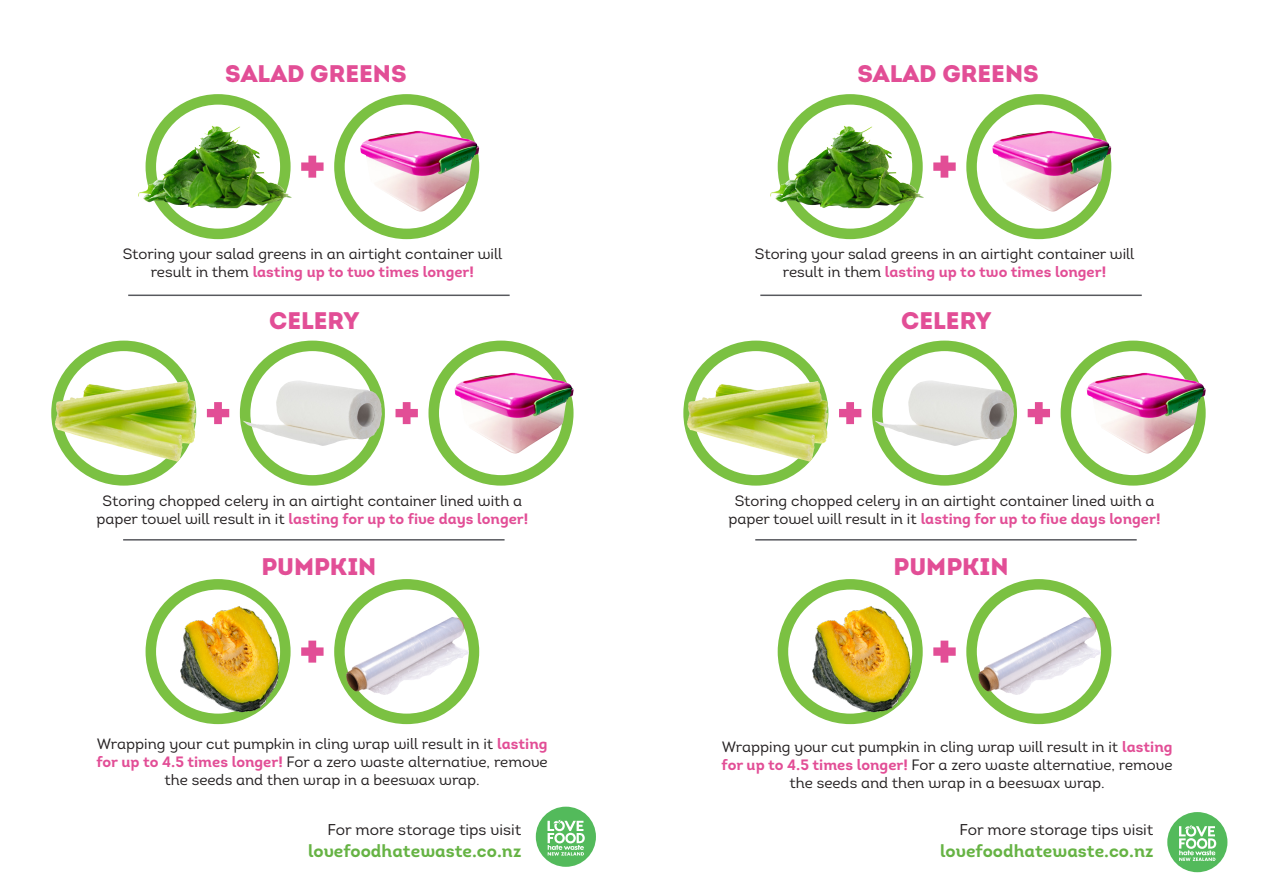
<style>
.page{position:relative;width:1263px;height:893px;background:#fff}
.page>*{position:absolute;margin:0;border:0;box-sizing:border-box;transform-origin:0 0}
.t1{font:24px "Intro Black Alt";color:#e24e96}
.t2{font:17.55px "Intro Bold Alt";color:#66b344}
.t3{font:15.6px "Intro Regular Alt";color:#231f20}
.t4{font:15px/18px "Intro Regular Alt";color:#231f20;text-align:center}
.t5{font:15px "Intro Bold Alt";color:#e24e96}
.s1{font-family:"Intro Regular Alt";color:#231f20}
.s2{font-family:"Intro Bold Alt";color:#e24e96}
</style>
<div class="page">
<svg style="left:301px;top:156px;width:23px;height:22px"></svg>
<hr style="left:128px;top:295px;width:382px;height:1px;background:#58595e">
<div style="left:146px;top:94px;width:145px;height:145px;border:10px solid #7bc142;border-radius:50%"></div>
<div style="left:334px;top:94px;width:145px;height:145px;border:10px solid #7bc142;border-radius:50%"></div>
<svg style="left:301px;top:641px;width:23px;height:22px"></svg>
<div style="left:146px;top:579px;width:145px;height:145px;border:10px solid #7bc142;border-radius:50%"></div>
<div style="left:334px;top:579px;width:145px;height:145px;border:10px solid #7bc142;border-radius:50%"></div>
<img style="left:345px;top:617px;width:124px;height:78px">
<img style="left:175px;top:597px;width:105px;height:117px">
<hr style="left:123px;top:539px;width:382px;height:2px;background:#58595e">
<svg style="left:207px;top:402px;width:22px;height:22px"></svg>
<svg style="left:395px;top:402px;width:23px;height:22px"></svg>
<div style="left:51px;top:341px;width:145px;height:145px;border:10px solid #7bc142;border-radius:50%"></div>
<div style="left:240px;top:341px;width:145px;height:145px;border:10px solid #7bc142;border-radius:50%"></div>
<div style="left:428px;top:341px;width:145px;height:145px;border:10px solid #7bc142;border-radius:50%"></div>
<img style="left:243px;top:380px;width:139px;height:66px">
<img style="left:55px;top:381px;width:141px;height:81px">
<img style="left:455px;top:373px;width:118px;height:80px">
<img style="left:360px;top:131px;width:119px;height:81px">
<img style="left:138px;top:127px;width:154px;height:81px">
<svg style="left:933px;top:156px;width:23px;height:22px"></svg>
<hr style="left:760px;top:295px;width:382px;height:1px;background:#58595e">
<div style="left:778px;top:94px;width:145px;height:145px;border:10px solid #7bc142;border-radius:50%"></div>
<div style="left:966px;top:94px;width:145px;height:145px;border:10px solid #7bc142;border-radius:50%"></div>
<svg style="left:933px;top:641px;width:23px;height:22px"></svg>
<div style="left:778px;top:579px;width:145px;height:145px;border:10px solid #7bc142;border-radius:50%"></div>
<div style="left:966px;top:579px;width:145px;height:145px;border:10px solid #7bc142;border-radius:50%"></div>
<img style="left:977px;top:617px;width:124px;height:78px">
<img style="left:807px;top:597px;width:105px;height:117px">
<hr style="left:755px;top:539px;width:382px;height:2px;background:#58595e">
<svg style="left:839px;top:402px;width:22px;height:22px"></svg>
<svg style="left:1028px;top:402px;width:22px;height:22px"></svg>
<div style="left:683px;top:341px;width:145px;height:145px;border:10px solid #7bc142;border-radius:50%"></div>
<div style="left:872px;top:341px;width:145px;height:145px;border:10px solid #7bc142;border-radius:50%"></div>
<div style="left:1061px;top:341px;width:145px;height:145px;border:10px solid #7bc142;border-radius:50%"></div>
<img style="left:875px;top:380px;width:139px;height:66px">
<img style="left:687px;top:381px;width:141px;height:81px">
<img style="left:1087px;top:373px;width:119px;height:80px">
<img style="left:992px;top:131px;width:120px;height:81px">
<img style="left:770px;top:127px;width:154px;height:81px">
<div style="left:536px;top:807px;width:60px;height:60px;background:#53ba5b;border-radius:50%"></div>
<svg style="left:547px;top:820px;width:38px;height:35px"></svg>
<div style="left:1167px;top:812px;width:60px;height:60px;background:#53ba5b;border-radius:50%"></div>
<svg style="left:1179px;top:825px;width:37px;height:36px"></svg>
<h1 class="t1" style="left:225px;top:58px;width:183px">SALAD GREENS</h1>
<h1 class="t1" style="left:857px;top:58px;width:183px">SALAD GREENS</h1>
<p class="t4" style="left:123px;top:245px;width:381px">Storing your salad greens in an airtight container will</p>
<p class="t5" style="left:151px;top:262px;width:325px"><span class="s1">result in them</span> lasting up to two times longer!</p>
<p class="t4" style="left:755px;top:245px;width:381px">Storing your salad greens in an airtight container will</p>
<p class="t5" style="left:783px;top:262px;width:325px"><span class="s1">result in them</span> lasting up to two times longer!</p>
<h1 class="t1" style="left:269px;top:305px;width:91px">CELERY</h1>
<h1 class="t1" style="left:901px;top:305px;width:91px">CELERY</h1>
<p class="t4" style="left:103px;top:491px;width:421px">Storing chopped celery in an airtight container lined with a</p>
<p class="t5" style="left:96px;top:509px;width:433px"><span class="s1">paper towel will result in it</span> lasting for up to five days longer!</p>
<p class="t4" style="left:735px;top:491px;width:421px">Storing chopped celery in an airtight container lined with a</p>
<p class="t5" style="left:728px;top:509px;width:433px"><span class="s1">paper towel will result in it</span> lasting for up to five days longer!</p>
<h1 class="t1" style="left:261px;top:551px;width:117px">PUMPKIN</h1>
<h1 class="t1" style="left:893px;top:551px;width:117px">PUMPKIN</h1>
<p class="t4" style="left:97px;top:735px;width:453px">Wrapping your cut pumpkin in cling wrap will result in it <span class="s2">lasting for up to 4.5 times longer!</span> For a zero waste alternative, remove the seeds and then wrap in a beeswax wrap.</p>
<p class="t4" style="left:722px;top:738px;width:452px">Wrapping your cut pumpkin in cling wrap will result in it <span class="s2">lasting for up to 4.5 times longer!</span> For a zero waste alternative, remove the seeds and then wrap in a beeswax wrap.</p>
<p class="t3" style="left:327px;top:820px;width:195px">For more storage tips visit</p>
<p class="t2" style="left:308px;top:839px;width:215px">lovefoodhatewaste.co.nz</p>
<p class="t3" style="left:959px;top:820px;width:195px">For more storage tips visit</p>
<p class="t2" style="left:940px;top:839px;width:215px">lovefoodhatewaste.co.nz</p>
</div>
